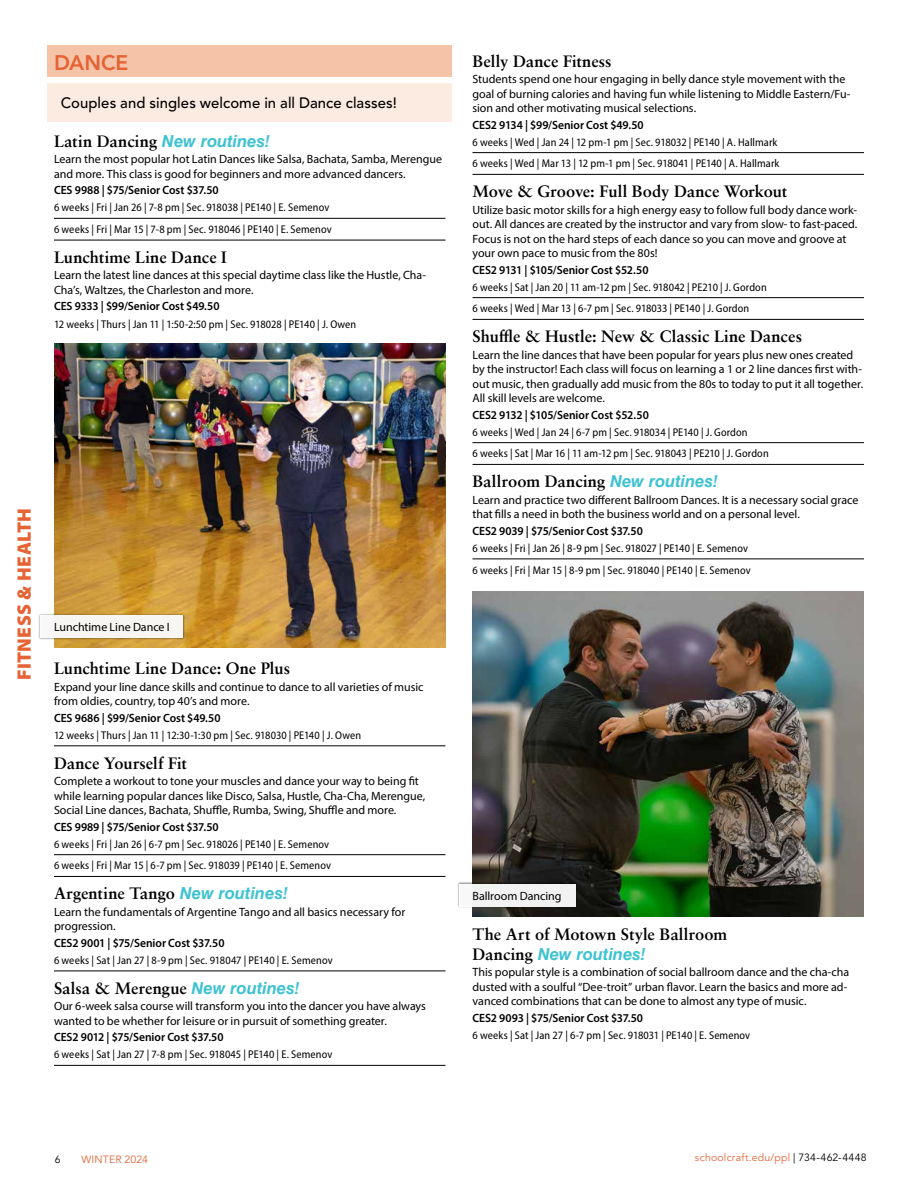
<style>
.page{position:relative;width:918px;height:1188px;background:#fff}
.page>*{position:absolute;margin:0;border:0;box-sizing:border-box;transform-origin:0 0}
.t1{font:800 21px "Avenir LT Std";color:#e56335}
.t2{font:900 19.5px "Myriad Pro";letter-spacing:.01em;color:#e56335}
.t3{font:700 16.5px "Sabon LT Pro";color:#000}
.t4{font:italic 700 16.5px "Helvetica LT Std";color:#3dc2d1}
.t5{font:500 15px "Avenir LT Std";letter-spacing:.005em;color:#000}
.t6{font:12px/14.4px "Myriad Pro";letter-spacing:-.005em;color:#000}
.t7{font:600 12px "Myriad Pro";letter-spacing:-.005em;color:#000;scale:.96 1}
.t8{font:semi-condensed 11.25px/21.8px "Myriad Pro";letter-spacing:.01em;color:#000}
.t9{font:10.5px "Avenir LT Std";letter-spacing:.02em;color:#e56335}
.t10{font:10.5px "Avenir LT Std";color:#000}
.s1{font-family:"Helvetica LT Std";font-style:italic;color:#3dc2d1}
.s2{font-family:"Sabon LT Pro";font-style:normal;color:#000}
.s3{color:#000}
</style>
<div class="page">
<div style="left:47px;top:45px;width:405px;height:32px;background:#f5c3a8"></div>
<hr style="left:54px;top:218px;width:392px;height:1px;background:#000">
<hr style="left:54px;top:240px;width:392px;height:1px;background:#000">
<hr style="left:54px;top:746px;width:392px;height:1px;background:#000">
<hr style="left:54px;top:854px;width:392px;height:1px;background:#000">
<hr style="left:54px;top:876px;width:392px;height:1px;background:#000">
<hr style="left:54px;top:971px;width:392px;height:1px;background:#000">
<hr style="left:54px;top:1065px;width:392px;height:1px;background:#000">
<div style="left:47px;top:83px;width:405px;height:39px;background:#fcebe1"></div>
<hr style="left:472px;top:152px;width:392px;height:1px;background:#000">
<hr style="left:472px;top:174px;width:392px;height:1px;background:#000">
<hr style="left:472px;top:297px;width:392px;height:1px;background:#000">
<hr style="left:472px;top:319px;width:392px;height:1px;background:#000">
<hr style="left:472px;top:442px;width:392px;height:1px;background:#000">
<hr style="left:472px;top:464px;width:392px;height:1px;background:#000">
<hr style="left:472px;top:559px;width:392px;height:1px;background:#000">
<img style="left:472px;top:591px;width:392px;height:325px">
<div style="left:457px;top:882px;width:120px;height:26px;background:#000;opacity:.5"></div>
<div style="left:459px;top:884px;width:116px;height:22px;background:#f2f2f2"></div>
<img style="left:54px;top:344px;width:392px;height:304px">
<div style="left:38px;top:613px;width:147px;height:27px;background:#000;opacity:.5"></div>
<div style="left:40px;top:615px;width:143px;height:23px;background:#f7f6f3"></div>
<h1 class="t1" style="left:54px;top:50px;width:76px">DANCE</h1>
<p class="t5" style="left:61px;top:94px;width:338px">Couples and singles welcome in all Dance classes!</p>
<h3 class="t3" style="left:54px;top:131px;width:218px">Latin Dancing <span class="s1">New routines!</span></h3>
<p class="t6" style="left:54px;top:152px;width:390px">Learn the most popular hot Latin Dances like Salsa, Bachata, Samba, Merengue and more. This class is good for beginners and more advanced dancers.</p>
<p class="t7" style="left:54px;top:183px;width:173px">CES 9988 | $75/Senior Cost $37.50</p>
<p class="t8" style="left:54px;top:197px;width:279px">6 weeks | Fri | Jan 26 | 7-8 pm | Sec. 918038 | PE140 | E. Semenov<br>6 weeks | Fri | Mar 15 | 7-8 pm | Sec. 918046 | PE140 | E. Semenov</p>
<h3 class="t3" style="left:54px;top:247px;width:174px">Lunchtime Line Dance I</h3>
<p class="t6" style="left:54px;top:268px;width:374px">Learn the latest line dances at this special daytime class like the Hustle, Cha-<br>Cha’s, Waltzes, the Charleston and more.</p>
<p class="t7" style="left:54px;top:299px;width:174px">CES 9333 | $99/Senior Cost $49.50</p>
<p class="t8" style="left:54px;top:313px;width:304px">12 weeks | Thurs | Jan 11 | 1:50-2:50 pm | Sec. 918028 | PE140 | J. Owen</p>
<h2 class="t2" style="left:11px;top:680px;width:174px;rotate:-90deg">FITNESS &amp; HEALTH</h2>
<p class="t6" style="left:54px;top:620px;width:117px">Lunchtime Line Dance I</p>
<h3 class="t3" style="left:54px;top:658px;width:238px">Lunchtime Line Dance: One Plus</h3>
<p class="t6" style="left:54px;top:679px;width:371px">Expand your line dance skills and continue to dance to all varieties of music from oldies, country, top 40’s and more.</p>
<p class="t7" style="left:54px;top:710px;width:175px">CES 9686 | $99/Senior Cost $49.50</p>
<p class="t8" style="left:54px;top:724px;width:309px">12 weeks | Thurs | Jan 11 | 12:30-1:30 pm | Sec. 918030 | PE140 | J. Owen</p>
<h3 class="t3" style="left:54px;top:753px;width:135px">Dance Yourself Fit</h3>
<p class="t6" style="left:54px;top:774px;width:373px">Complete a workout to tone your muscles and dance your way to being fit while learning popular dances like Disco, Salsa, Hustle, Cha-Cha, Merengue,<br>Social Line dances, Bachata, Shuffle, Rumba, Swing, Shuffle and more.</p>
<p class="t7" style="left:54px;top:819px;width:173px">CES 9989 | $75/Senior Cost $37.50</p>
<p class="t8" style="left:54px;top:833px;width:279px">6 weeks | Fri | Jan 26 | 6-7 pm | Sec. 918026 | PE140 | E. Semenov<br>6 weeks | Fri | Mar 15 | 6-7 pm | Sec. 918039 | PE140 | E. Semenov</p>
<h3 class="t3" style="left:54px;top:883px;width:236px">Argentine Tango <span class="s1">New routines!</span></h3>
<p class="t6" style="left:54px;top:904px;width:353px">Learn the fundamentals of Argentine Tango and all basics necessary for progression.</p>
<p class="t7" style="left:54px;top:935px;width:179px">CES2 9001 | $75/Senior Cost $37.50</p>
<p class="t8" style="left:54px;top:949px;width:280px">6 weeks | Sat | Jan 27 | 8-9 pm | Sec. 918047 | PE140 | E. Semenov</p>
<h3 class="t3" style="left:54px;top:978px;width:247px">Salsa &amp; Merengue <span class="s1">New routines!</span></h3>
<p class="t6" style="left:54px;top:999px;width:373px">Our 6-week salsa course will transform you into the dancer you have always wanted to be whether for leisure or in pursuit of something greater.</p>
<p class="t7" style="left:54px;top:1030px;width:178px">CES2 9012 | $75/Senior Cost $37.50</p>
<p class="t8" style="left:54px;top:1044px;width:280px">6 weeks | Sat | Jan 27 | 7-8 pm | Sec. 918045 | PE140 | E. Semenov</p>
<h3 class="t3" style="left:472px;top:50px;width:141px">Belly Dance Fitness</h3>
<p class="t6" style="left:472px;top:72px;width:379px">Students spend one hour engaging in belly dance style movement with the goal of burning calories and having fun while listening to Middle Eastern/Fu&shy;sion and other motivating musical selections.</p>
<p class="t7" style="left:472px;top:117px;width:180px">CES2 9134 | $99/Senior Cost $49.50</p>
<p class="t8" style="left:472px;top:131px;width:309px">6 weeks | Wed | Jan 24 | 12 pm-1 pm | Sec. 918032 | PE140 | A. Hallmark<br>6 weeks | Wed | Mar 13 | 12 pm-1 pm | Sec. 918041 | PE140 | A. Hallmark</p>
<h3 class="t3" style="left:472px;top:181px;width:316px">Move &amp; Groove: Full Body Dance Workout</h3>
<p class="t6" style="left:472px;top:202px;width:386px">Utilize basic motor skills for a high energy easy to follow full body dance work&shy;out. All dances are created by the instructor and vary from slow- to fast-paced.<br>Focus is not on the hard steps of each dance so you can move and groove at your own pace to music from the 80s!</p>
<p class="t7" style="left:472px;top:262px;width:185px">CES2 9131 | $105/Senior Cost $52.50</p>
<p class="t8" style="left:472px;top:276px;width:296px">6 weeks | Sat | Jan 20 | 11 am-12 pm | Sec. 918042 | PE210 | J. Gordon<br>6 weeks | Wed | Mar 13 | 6-7 pm | Sec. 918033 | PE140 | J. Gordon</p>
<h3 class="t3" style="left:472px;top:326px;width:331px">Shuffle &amp; Hustle: New &amp; Classic Line Dances</h3>
<p class="t6" style="left:472px;top:347px;width:392px">Learn the line dances that have been popular for years plus new ones created by the instructor! Each class will focus on learning a 1 or 2 line dances first with&shy;out music, then gradually add music from the 80s to today to put it all together.<br>All skill levels are welcome.</p>
<p class="t7" style="left:472px;top:407px;width:185px">CES2 9132 | $105/Senior Cost $52.50</p>
<p class="t8" style="left:472px;top:421px;width:298px">6 weeks | Wed | Jan 24 | 6-7 pm | Sec. 918034 | PE140 | J. Gordon<br>6 weeks | Sat | Mar 16 | 11 am-12 pm | Sec. 918043 | PE210 | J. Gordon</p>
<h3 class="t3" style="left:472px;top:471px;width:247px">Ballroom Dancing <span class="s1">New routines!</span></h3>
<p class="t6" style="left:472px;top:492px;width:388px">Learn and practice two different Ballroom Dances. It is a necessary social grace that fills a need in both the business world and on a personal level.</p>
<p class="t7" style="left:472px;top:523px;width:179px">CES2 9039 | $75/Senior Cost $37.50</p>
<p class="t8" style="left:472px;top:537px;width:280px">6 weeks | Fri | Jan 26 | 8-9 pm | Sec. 918027 | PE140 | E. Semenov<br>6 weeks | Fri | Mar 15 | 8-9 pm | Sec. 918040 | PE140 | E. Semenov</p>
<p class="t6" style="left:472px;top:888px;width:91px">Ballroom Dancing</p>
<h3 class="t3" style="left:472px;top:924px;width:256px">The Art of Motown Style Ballroom</h3>
<h3 class="t4" style="left:472px;top:944px;width:175px"><span class="s2">Dancing</span> New routines!</h3>
<p class="t6" style="left:472px;top:965px;width:378px">This popular style is a combination of social ballroom dance and the cha-cha dusted with a soulful “Dee-troit” urban flavor. Learn the basics and more ad&shy;vanced combinations that can be done to almost any type of music.</p>
<p class="t7" style="left:472px;top:1010px;width:179px">CES2 9093 | $75/Senior Cost $37.50</p>
<p class="t8" style="left:472px;top:1024px;width:279px">6 weeks | Sat | Jan 27 | 6-7 pm | Sec. 918031 | PE140 | E. Semenov</p>
<p class="t10" style="left:55px;top:1154px;width:7px">6</p>
<p class="t9" style="left:82px;top:1154px;width:68px">WINTER 2024</p>
<p class="t9" style="left:695px;top:1151px;width:173px">schoolcraft.edu/ppl <span class="s3">| 734-462-4448</span></p>
</div>
